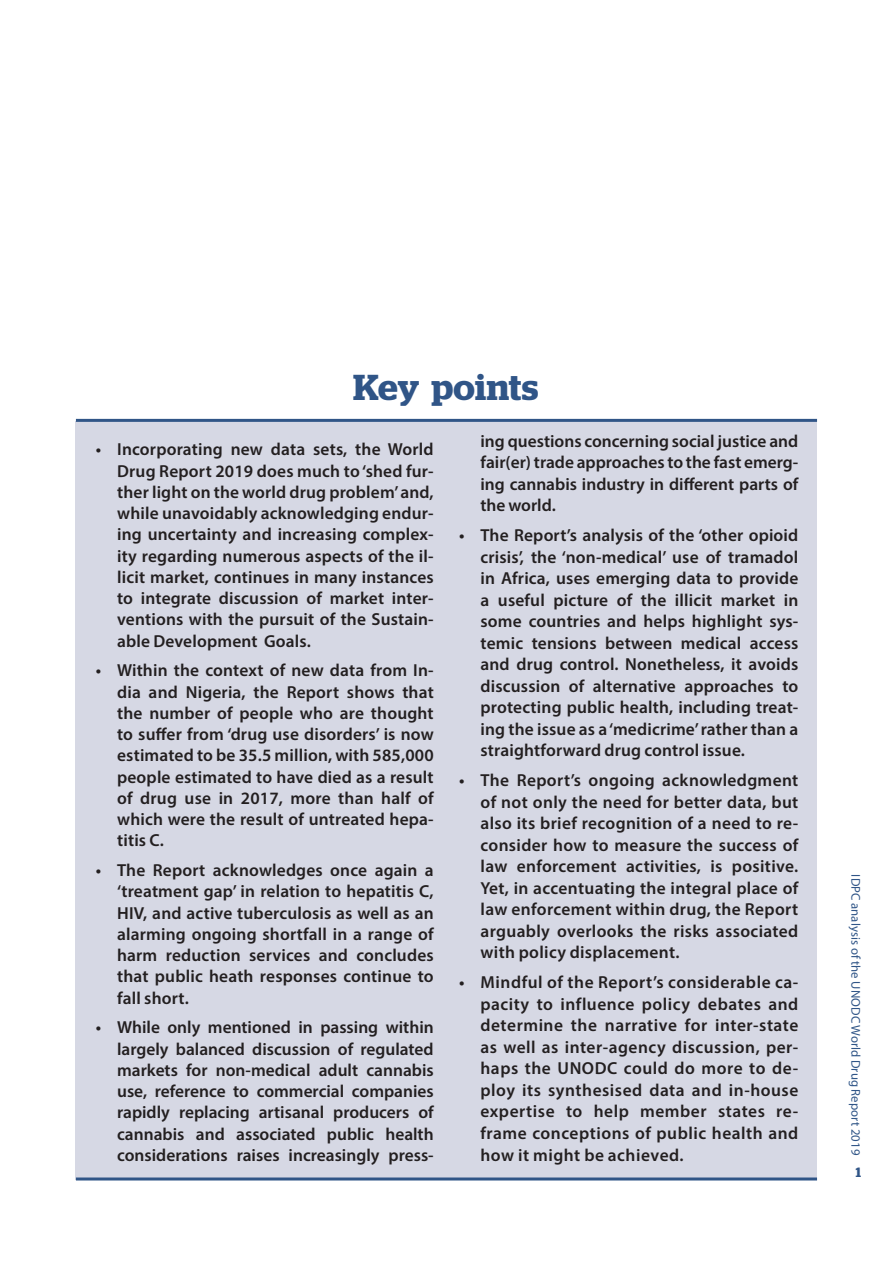
<style>
.page{position:relative;width:893px;height:1263px;background:#fff}
.page>*{position:absolute;margin:0;border:0;box-sizing:border-box;transform-origin:0 0}
.FoF_STAG_titre1{font:600 36px "Stag";letter-spacing:.01em;color:#305587}
.t1{font:600 17.4px/21.3px "Myriad Pro";letter-spacing:.01em;color:#231f20;text-align:justify}
.t2{font:600 13.5px "Stag";color:#305587}
.t3{font:12.75px "Myriad Pro";letter-spacing:.01em;color:#305587}
</style>
<div class="page">
<div style="left:76px;top:422px;width:741px;height:758px;background:#d6d8e4"></div>
<hr style="left:76px;top:419px;width:741px;height:3px;background:#305587">
<hr style="left:76px;top:1177px;width:741px;height:3px;background:#305587">
<p class="FoF_STAG_titre1" style="left:353px;top:366px;width:187px">Key points</p>
<p class="t1" style="left:117px;top:438px;width:318px;text-indent:-21px">• Incorporating new data sets, the World Drug Report 2019 does much to ‘shed fur&shy;ther light on the world drug problem’ and, while unavoidably acknowledging endur&shy;ing uncertainty and increasing complex&shy;ity regarding numerous aspects of the il&shy;licit market, continues in many instances to integrate discussion of market inter&shy;ventions with the pursuit of the Sustain&shy;able Development Goals.</p>
<p class="t1" style="left:117px;top:659px;width:318px;text-indent:-21px">• Within the context of new data from In&shy;dia and Nigeria, the Report shows that the number of people who are thought to suffer from ‘drug use disorders’ is now estimated to be 35.5 million, with 585,000 people estimated to have died as a result of drug use in 2017, more than half of which were the result of untreated hepa&shy;titis C.</p>
<p class="t1" style="left:117px;top:859px;width:318px;text-indent:-21px">• The Report acknowledges once again a ‘treatment gap’ in relation to hepatitis C, HIV, and active tuberculosis as well as an alarming ongoing shortfall in a range of harm reduction services and concludes that public heath responses continue to fall short.</p>
<p class="t1" style="left:117px;top:1016px;width:318px;text-indent:-21px">• While only mentioned in passing within largely balanced discussion of regulated markets for non-medical adult cannabis use, reference to commercial companies rapidly replacing artisanal producers of cannabis and associated public health considerations raises increasingly press-</p>
<p class="t1" style="left:480px;top:430px;width:319px">ing questions concerning social justice and fair(er) trade approaches to the fast emerg&shy;ing cannabis industry in different parts of the world.</p>
<p class="t1" style="left:480px;top:524px;width:319px;text-indent:-21px">• The Report’s analysis of the ‘other opioid crisis’, the ‘non-medical’ use of tramadol in Africa, uses emerging data to provide a useful picture of the illicit market in some countries and helps highlight sys&shy;temic tensions between medical access and drug control. Nonetheless, it avoids discussion of alternative approaches to protecting public health, including treat&shy;ing the issue as a ‘medicrime’ rather than a straightforward drug control issue.</p>
<p class="t1" style="left:480px;top:769px;width:319px;text-indent:-21px">• The Report’s ongoing acknowledgment of not only the need for better data, but also its brief recognition of a need to re&shy;consider how to measure the success of law enforcement activities, is positive.<br>Yet, in accentuating the integral place of law enforcement within drug, the Report arguably overlooks the risks associated with policy displacement.</p>
<p class="t1" style="left:480px;top:971px;width:319px;text-indent:-21px">• Mindful of the Report’s considerable ca&shy;pacity to influence policy debates and determine the narrative for inter-state as well as inter-agency discussion, per&shy;haps the UNODC could do more to de&shy;ploy its synthesised data and in-house expertise to help member states re&shy;frame conceptions of public health and how it might be achieved.</p>
<p class="t3" style="left:864px;top:874px;width:282px;rotate:90deg">IDPC analysis of the UNODC World Drug Report 2019</p>
<p class="t2" style="left:856px;top:1164px;width:7px">1</p>
</div>
